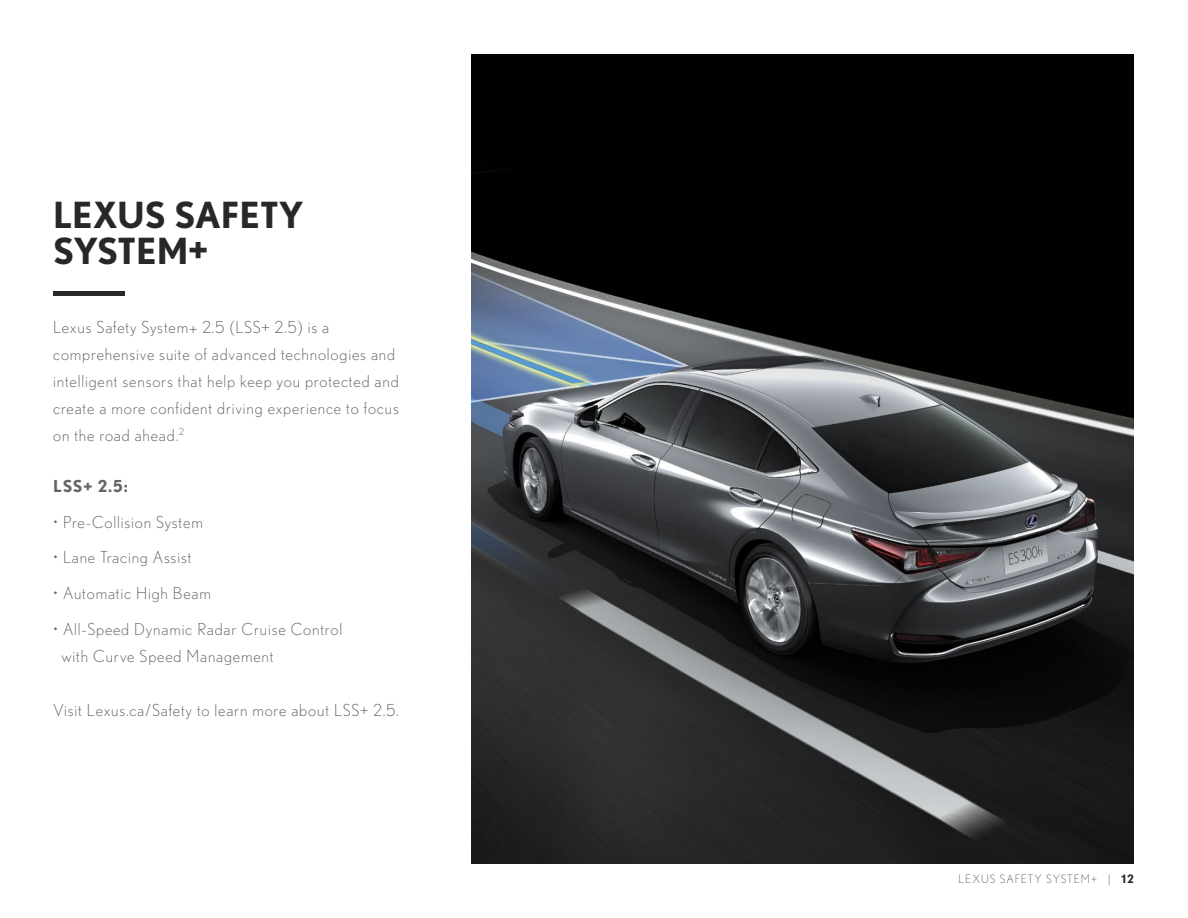
<style>
.page{position:relative;width:1188px;height:918px;background:#fff}
.page>*{position:absolute;margin:0;border:0;box-sizing:border-box;transform-origin:0 0}
.t1{font:700 36px/36px "Nobel";color:#292829}
.t2{font:300 16.5px/27px "Nobel";letter-spacing:.05em;color:#636466}
.t3{font:700 16.5px "Nobel";color:#636466}
.t4{font:300 11.55px "Nobel";letter-spacing:.09em;color:#636466}
.s1{font-weight:700;color:#292829}
</style>
<div class="page">
<img style="left:472px;top:54px;width:662px;height:810px">
<div style="left:53px;top:291px;width:72px;height:5px;background:#292829"></div>
<h1 class="t1" style="left:53px;top:197px;width:252px">LEXUS SAFETY<br>SYSTEM+</h1>
<p class="t2" style="left:53px;top:313px;width:347px">Lexus Safety System+ 2.5 (LSS+ 2.5) is a comprehensive suite of advanced technologies and intelligent sensors that help keep you protected and create a more confident driving experience to focus on the road ahead.<sup>2</sup></p>
<p class="t3" style="left:53px;top:476px;width:76px">LSS+ 2.5:</p>
<p class="t2" style="left:53px;top:508px;width:151px">• Pre-Collision System</p>
<p class="t2" style="left:53px;top:544px;width:140px">• Lane Tracing Assist</p>
<p class="t2" style="left:53px;top:580px;width:159px">• Automatic High Beam</p>
<p class="t2" style="left:61px;top:616px;width:282px;text-indent:-8px">• All-Speed Dynamic Radar Cruise Control with Curve Speed Management</p>
<p class="t2" style="left:53px;top:697px;width:347px">Visit Lexus.ca/Safety to learn more about LSS+ 2.5.</p>
<p class="t4" style="left:959px;top:872px;width:177px">LEXUS SAFETY SYSTEM+ | <span class="s1">12</span></p>
</div>
